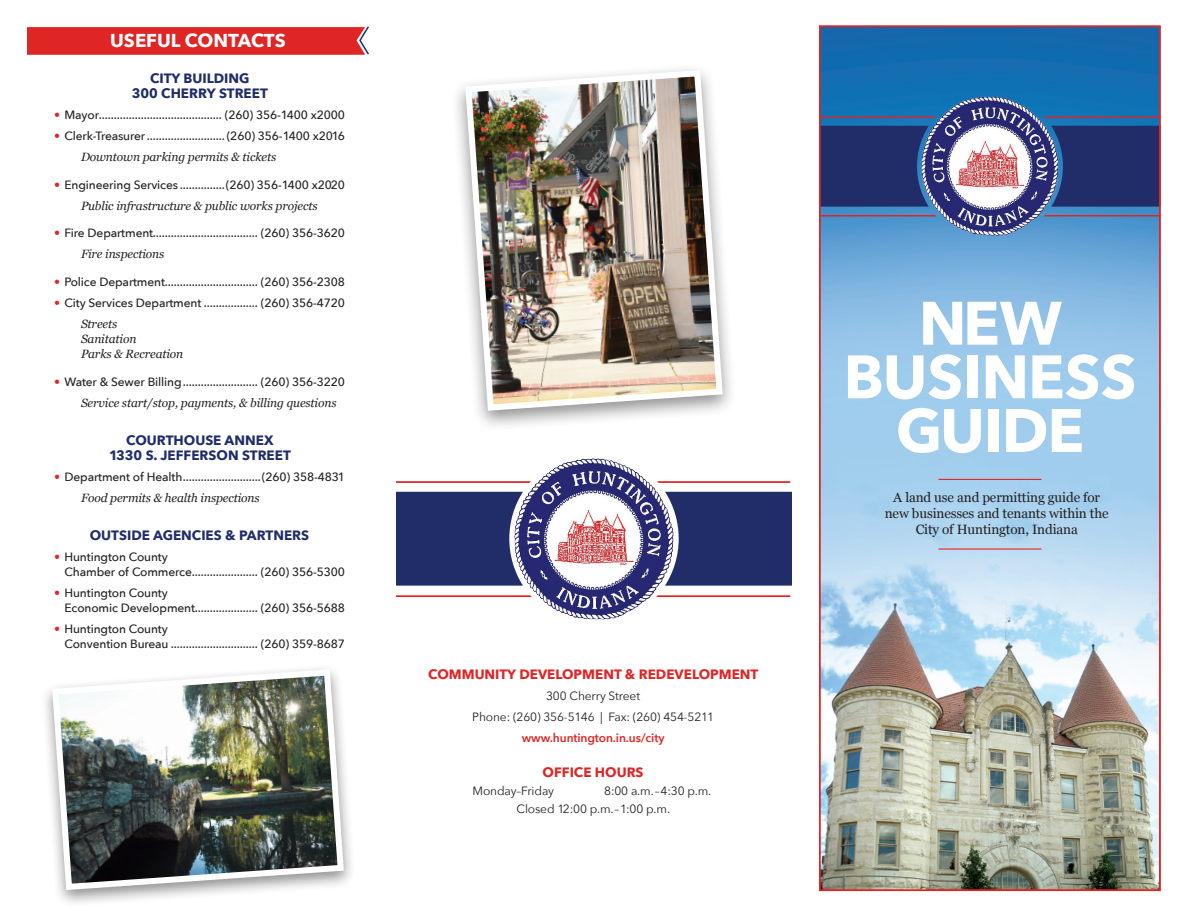
<style>
.page{position:relative;width:1188px;height:918px;background:#fff}
.page>*{position:absolute;margin:0;border:0;box-sizing:border-box;transform-origin:0 0}
.t1{font:700 60.6px/53.7px "Avenir Next";letter-spacing:-.02em;color:#fff;text-align:center}
.t2{font:700 18.6px "Avenir Next";color:#fff}
.t3{font:700 13.5px "Avenir Next";color:#202d69}
.t4{font:13.5px "Georgia";letter-spacing:-.01em;color:#231f20}
.t5{font:700 13.5px "Avenir Next";color:#e02525}
.t6{font:500 12px/21px "Avenir Next";letter-spacing:-.01em;color:#231f20}
.t7{font:italic 12px "Georgia";letter-spacing:-.01em;color:#231f20}
.t8{font:12px "Avenir Next";letter-spacing:-.01em;color:#231f20}
.t9{font:600 12px "Avenir Next";letter-spacing:-.01em;color:#e02525}
.s1{font-weight:400;color:#e02525}
.s2{font-family:"Georgia";font-weight:400;font-style:italic}
</style>
<div class="page">
<img style="left:822px;top:29px;width:336px;height:859px">
<div style="left:822px;top:126px;width:336px;height:81px;background:#202d69"></div>
<div style="left:819px;top:26px;width:342px;height:865px;border:2px solid #e02525"></div>
<img style="left:921px;top:97px;width:138px;height:139px">
<hr style="left:939px;top:479px;width:102px;height:1px;background:#e02525">
<hr style="left:939px;top:548px;width:102px;height:2px;background:#e02525">
<svg style="left:819px;top:117px;width:340px;height:1px"></svg>
<svg style="left:819px;top:215px;width:340px;height:1px"></svg>
<div style="left:396px;top:492px;width:396px;height:94px;background:#202d69"></div>
<img style="left:514px;top:458px;width:160px;height:161px">
<svg style="left:396px;top:481px;width:394px;height:2px"></svg>
<svg style="left:396px;top:595px;width:394px;height:2px"></svg>
<div style="left:451px;top:62px;width:286px;height:370px;background:#231f20;opacity:.5"></div>
<img style="left:462px;top:67px;width:264px;height:347px">
<svg style="left:27px;top:26px;width:342px;height:29px;background:#e03232"></svg>
<div style="left:40px;top:663px;width:316px;height:245px;background:#231f20;opacity:.5"></div>
<img style="left:49px;top:666px;width:298px;height:227px">
<p class="t2" style="left:110px;top:25px;width:177px">USEFUL CONTACTS</p>
<p class="t3" style="left:150px;top:67px;width:101px">CITY BUILDING</p>
<p class="t3" style="left:132px;top:82px;width:138px">300 CHERRY STREET</p>
<p class="t6" style="left:54px;top:104px;width:293px"><span class="s1">•</span> Mayor......................................... (260) 356-1400 x2000</p>
<p class="t6" style="left:54px;top:125px;width:293px"><span class="s1">•</span> Clerk-Treasurer..........................(260) 356-1400 x2016</p>
<p class="t7" style="left:81px;top:149px;width:197px">Downtown parking permits &amp; tickets</p>
<p class="t6" style="left:54px;top:174px;width:293px"><span class="s1">•</span> Engineering Services ...............(260) 356-1400 x2020</p>
<p class="t7" style="left:81px;top:198px;width:238px">Public infrastructure &amp; public works projects</p>
<p class="t6" style="left:54px;top:222px;width:293px"><span class="s1">•</span> Fire Department................................... (260) 356-3620</p>
<p class="t7" style="left:81px;top:247px;width:85px">Fire inspections</p>
<p class="t6" style="left:54px;top:271px;width:293px"><span class="s1">•</span> Police Department............................... (260) 356-2308</p>
<p class="t6" style="left:54px;top:292px;width:293px"><span class="s1">•</span> City Services Department .................. (260) 356-4720</p>
<p class="t7" style="left:81px;top:317px;width:38px">Streets</p>
<p class="t7" style="left:81px;top:332px;width:57px">Sanitation</p>
<p class="t7" style="left:81px;top:347px;width:104px">Parks &amp; Recreation</p>
<p class="t6" style="left:54px;top:371px;width:293px"><span class="s1">•</span> Water &amp; Sewer Billing......................... (260) 356-3220</p>
<p class="t7" style="left:81px;top:395px;width:257px">Service start/stop, payments, &amp; billing questions</p>
<p class="t3" style="left:126px;top:429px;width:149px">COURTHOUSE ANNEX</p>
<p class="t3" style="left:109px;top:444px;width:183px">1330 S. JEFFERSON STREET</p>
<p class="t6" style="left:81px;top:466px;width:266px;text-indent:-27px"><span class="s1">•</span> Department of Health..........................(260) 358-4831<br><span class="s2">Food permits &amp; health inspections</span></p>
<p class="t3" style="left:90px;top:524px;width:221px">OUTSIDE AGENCIES &amp; PARTNERS</p>
<p class="t6" style="left:54px;top:546px;width:115px"><span class="s1">•</span> Huntington County</p>
<p class="t6" style="left:64px;top:561px;width:282px">Chamber of Commerce...................... (260) 356-5300</p>
<p class="t6" style="left:54px;top:582px;width:115px"><span class="s1">•</span> Huntington County</p>
<p class="t6" style="left:64px;top:597px;width:282px">Economic Development..................... (260) 356-5688</p>
<p class="t6" style="left:54px;top:618px;width:115px"><span class="s1">•</span> Huntington County</p>
<p class="t6" style="left:64px;top:633px;width:282px">Convention Bureau ............................. (260) 359-8687</p>
<p class="t5" style="left:428px;top:663px;width:332px">COMMUNITY DEVELOPMENT &amp; REDEVELOPMENT</p>
<p class="t8" style="left:546px;top:686px;width:96px">300 Cherry Street</p>
<p class="t8" style="left:472px;top:707px;width:243px">Phone: (260) 356-5146 | Fax: (260) 454-5211</p>
<p class="t9" style="left:522px;top:728px;width:144px">www.huntington.in.us/city</p>
<p class="t5" style="left:543px;top:760px;width:102px">OFFICE HOURS</p>
<p class="t8" style="left:472px;top:781px;width:83px">Monday–Friday</p>
<p class="t8" style="left:604px;top:781px;width:109px">8:00 a.m.–4:30 p.m.</p>
<p class="t8" style="left:516px;top:799px;width:155px">Closed 12:00 p.m.–1:00 p.m.</p>
<p class="t1" style="left:844px;top:296px;width:294px">NEW<br>BUSINESS<br>GUIDE</p>
<p class="t4" style="left:893px;top:489px;width:208px">A land use and permitting guide for</p>
<p class="t4" style="left:885px;top:505px;width:225px">new businesses and tenants within the</p>
<p class="t4" style="left:916px;top:521px;width:164px">City of Huntington, Indiana</p>
</div>
